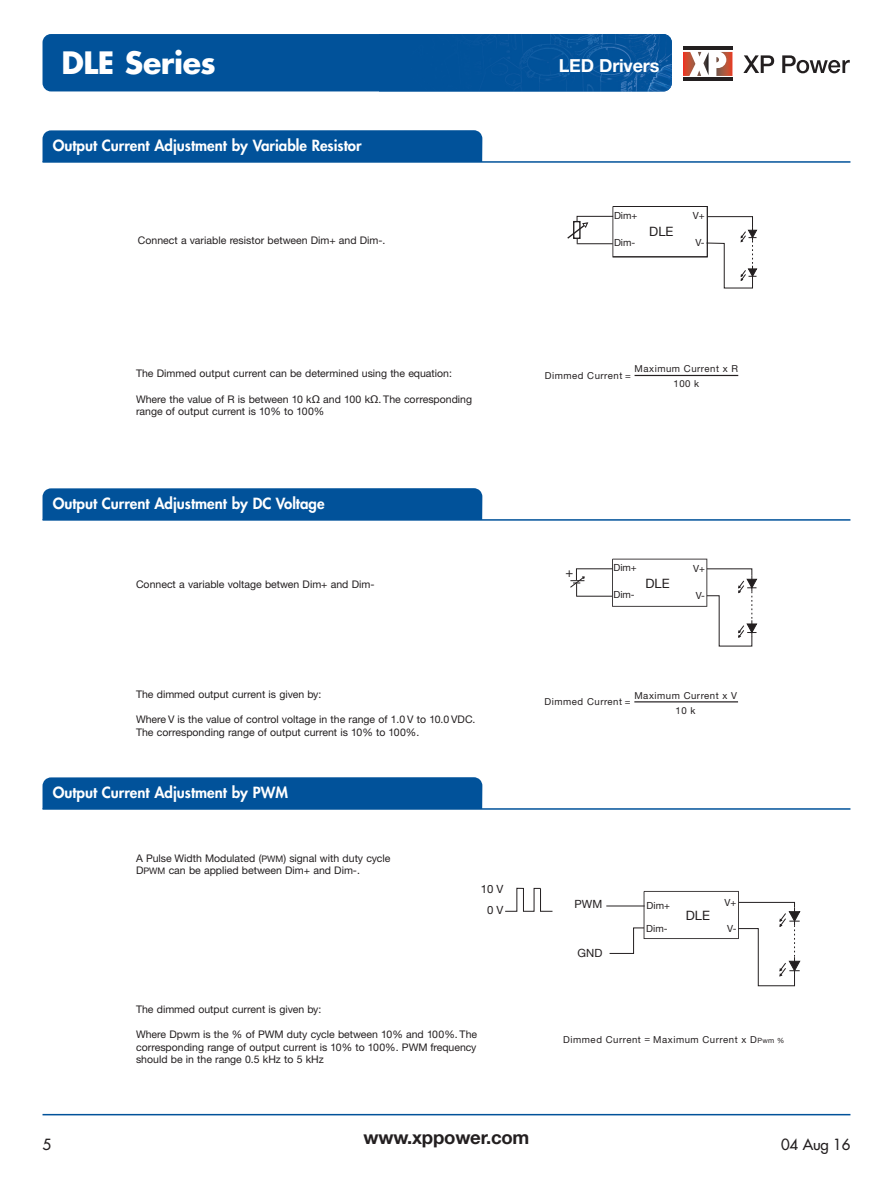
<style>
.page{position:relative;width:893px;height:1187px;background:#fff}
.page>*{position:absolute;margin:0;border:0;box-sizing:border-box;transform-origin:0 0}
.t1{font:700 30px "Futura LT";letter-spacing:-.015em;color:#fff}
.t2{font:700 18.6px "Helvetica Neue LT";letter-spacing:-.01em;color:#231f20}
.t3{font:700 18px "Helvetica Neue LT";letter-spacing:-.01em;color:#fff}
.t4{font:800 15px "Futura LT";color:#fff}
.t5{font:15px "Futura LT";letter-spacing:-.01em;color:#231f20}
.t6{font:13.05px "Helvetica Neue LT";color:#231f20}
.t7{font:12.9px "Helvetica Neue LT";color:#231f20}
.t8{font:11.4px "Helvetica Neue LT";color:#231f20}
.t9{font:10.5px/12.6px "Helvetica Neue CE";color:#231f20}
.t10{font:9.9px "Helvetica Neue LT";color:#231f20}
.t11{font:9.6px "Helvetica Neue LT";letter-spacing:.055em;color:#231f20}
.s1{font-family:"Lucida Grande"}
.s2{font-size:9px}
.s3{font-size:7.2px}
</style>
<div class="page">
<svg style="left:743px;top:55px;width:31px;height:18px"></svg>
<svg style="left:782px;top:55px;width:68px;height:18px"></svg>
<hr style="left:683px;top:47px;width:49px;height:3px;background:#231f20">
<svg style="left:683px;top:52px;width:26px;height:24px"></svg>
<svg style="left:716px;top:52px;width:16px;height:24px"></svg>
<hr style="left:683px;top:78px;width:49px;height:3px;background:#231f20">
<div style="left:43px;top:34px;width:629px;height:57px;background:#01529a;border-radius:9px"></div>
<img style="left:494px;top:34px;width:178px;height:57px">
<hr style="left:43px;top:1113px;width:807px;height:2px;background:#01529a">
<svg style="left:567px;top:206px;width:191px;height:83px"></svg>
<div style="left:43px;top:130px;width:439px;height:31px;background:#01529a"></div>
<hr style="left:43px;top:161px;width:807px;height:2px;background:#01529a">
<div style="left:43px;top:488px;width:439px;height:31px;background:#01529a"></div>
<hr style="left:43px;top:519px;width:807px;height:1px;background:#01529a">
<div style="left:43px;top:777px;width:439px;height:31px;background:#01529a"></div>
<hr style="left:43px;top:808px;width:807px;height:1px;background:#01529a">
<hr style="left:635px;top:375px;width:103px;height:1px;background:#231f20">
<hr style="left:634px;top:701px;width:104px;height:1px;background:#231f20">
<svg style="left:570px;top:558px;width:188px;height:89px"></svg>
<hr style="left:606px;top:905px;width:39px;height:1px;background:#231f20">
<svg style="left:505px;top:887px;width:48px;height:25px"></svg>
<svg style="left:609px;top:891px;width:192px;height:95px"></svg>
<h1 class="t1" style="left:61px;top:43px;width:156px">DLE Series</h1>
<h3 class="t3" style="left:559px;top:54px;width:102px">LED Drivers</h3>
<h3 class="t4" style="left:53px;top:135px;width:310px">Output Current Adjustment by Variable Resistor</h3>
<p class="t10" style="left:614px;top:209px;width:25px">Dim+</p>
<p class="t9" style="left:138px;top:234px;width:249px">Connect a variable resistor between Dim+ and Dim-.</p>
<p class="t10" style="left:614px;top:236px;width:23px">Dim-</p>
<p class="t7" style="left:649px;top:224px;width:26px">DLE</p>
<p class="t10" style="left:693px;top:209px;width:13px">V+</p>
<p class="t10" style="left:695px;top:236px;width:11px">V-</p>
<p class="t9" style="left:136px;top:367px;width:317px">The Dimmed output current can be determined using the equation:</p>
<p class="t9" style="left:136px;top:393px;width:337px;line-height:11.9px">Where the value of R is between 10 k<span class="s1">Ω</span> and 100 k<span class="s1">Ω</span>. The corresponding range of output current is 10% to 100%</p>
<h3 class="t4" style="left:53px;top:493px;width:273px">Output Current Adjustment by DC Voltage</h3>
<p class="t9" style="left:136px;top:578px;width:240px">Connect a variable voltage betwen Dim+ and Dim-</p>
<p class="t9" style="left:136px;top:688px;width:187px">The dimmed output current is given by:</p>
<p class="t9" style="left:136px;top:713px;width:341px">Where V is the value of control voltage in the range of 1.0 V to 10.0 VDC.<br>The corresponding range of output current is 10% to 100%.</p>
<h3 class="t4" style="left:53px;top:782px;width:237px">Output Current Adjustment by PWM</h3>
<p class="t9" style="left:136px;top:851px;width:256px">A Pulse Width Modulated (<span class="s2">PWM</span>) signal with duty cycle<br>D<span class="s2">PWM</span> can be applied between Dim+ and Dim-.</p>
<p class="t8" style="left:481px;top:882px;width:24px">10 V</p>
<p class="t8" style="left:487px;top:903px;width:18px">0 V</p>
<p class="t9" style="left:136px;top:1002px;width:187px">The dimmed output current is given by:</p>
<p class="t9" style="left:136px;top:1028px;width:343px;text-align:justify">Where Dpwm is the % of PWM duty cycle between 10% and 100%. The corresponding range of output current is 10% to 100%. PWM frequency should be in the range 0.5 kHz to 5 kHz</p>
<p class="t11" style="left:635px;top:363px;width:105px">Maximum Current x R</p>
<p class="t11" style="left:545px;top:370px;width:88px">Dimmed Current =</p>
<p class="t11" style="left:673px;top:378px;width:27px">100 k</p>
<p class="t6" style="left:565px;top:565px;width:9px">+</p>
<p class="t10" style="left:613px;top:562px;width:25px">Dim+</p>
<p class="t10" style="left:613px;top:589px;width:23px">Dim-</p>
<p class="t7" style="left:645px;top:575px;width:26px">DLE</p>
<p class="t10" style="left:693px;top:562px;width:13px">V+</p>
<p class="t10" style="left:696px;top:589px;width:11px">V-</p>
<p class="t11" style="left:634px;top:689px;width:104px">Maximum Current x V</p>
<p class="t11" style="left:544px;top:696px;width:88px">Dimmed Current =</p>
<p class="t11" style="left:676px;top:704px;width:21px">10 k</p>
<p class="t8" style="left:575px;top:897px;width:29px">PWM</p>
<p class="t8" style="left:578px;top:945px;width:26px">GND</p>
<p class="t10" style="left:647px;top:899px;width:25px">Dim+</p>
<p class="t10" style="left:725px;top:896px;width:13px">V+</p>
<p class="t10" style="left:727px;top:922px;width:11px">V-</p>
<p class="t7" style="left:686px;top:907px;width:26px">DLE</p>
<p class="t10" style="left:646px;top:922px;width:23px">Dim-</p>
<p class="t11" style="left:563px;top:1033px;width:223px">Dimmed Current = Maximum Current x D<span class="s3">Pwm %</span></p>
<h3 class="t5" style="left:43px;top:1134px;width:10px">5</h3>
<h2 class="t2" style="left:363px;top:1125px;width:167px">www.xppower.com</h2>
<h3 class="t5" style="left:781px;top:1134px;width:71px">04 Aug 16</h3>
</div>
